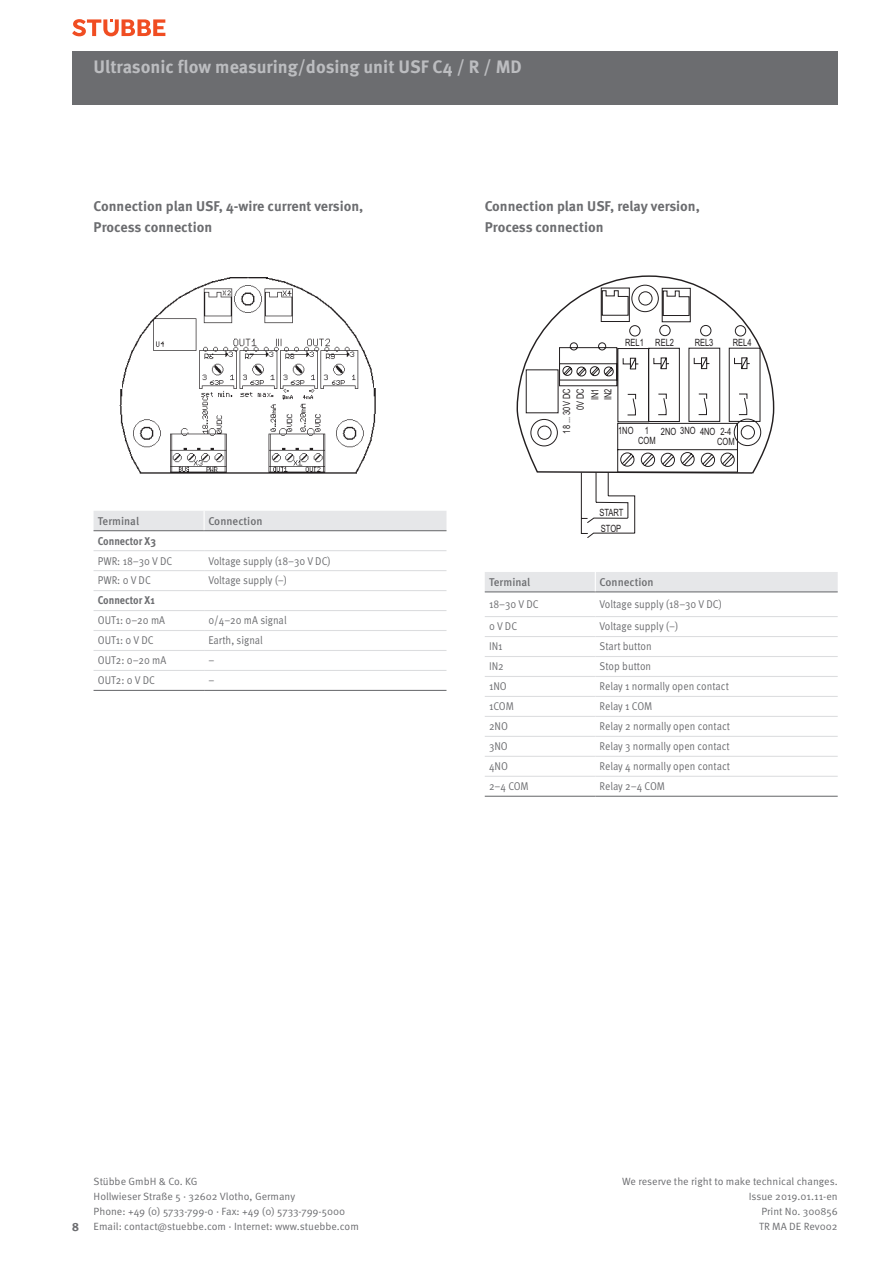
<style>
.page{position:relative;width:893px;height:1263px;background:#fff}
.page>*{position:absolute;margin:0;border:0;box-sizing:border-box;transform-origin:0 0}
.t1{font:700 18px "Meta Pro";color:#bcbdc0}
.t2{font:700 14.1px/21px "Meta Pro";letter-spacing:-.005em;color:#6c6d70}
.t3{font:700 12px "Meta Pro";color:#6c6d70}
.t4{font:11.25px "Meta Pro Norm";color:#6c6d70;scale:.9 1}
.t5{font:500 11.25px "Meta Pro";color:#6c6d70}
.t6{font:700 11.25px "Meta Pro";letter-spacing:-.02em;color:#6c6d70;scale:.9 1}
.t7{font:10.5px/15px "Meta Pro Norm";color:#6c6d70}
.t8{font:10.05px/9.6px "Arial";color:#231f20;scale:.75 1}
</style>
<div class="page">
<svg style="left:72px;top:19px;width:93px;height:17px"></svg>
<div style="left:72px;top:51px;width:766px;height:53px;background:#6c6d70"></div>
<hr style="left:94px;top:670px;width:110px;height:1px;background:#dcdddf">
<hr style="left:204px;top:670px;width:242px;height:1px;background:#dcdddf">
<hr style="left:94px;top:690px;width:110px;height:1px;background:#6c6d70">
<hr style="left:204px;top:690px;width:242px;height:1px;background:#6c6d70">
<div style="left:94px;top:511px;width:352px;height:20px;background:#e6e7e9"></div>
<hr style="left:204px;top:530px;width:242px;height:1px;background:#6c6d70">
<hr style="left:94px;top:550px;width:110px;height:1px;background:#dcdddf">
<hr style="left:94px;top:570px;width:110px;height:1px;background:#dcdddf">
<hr style="left:204px;top:570px;width:242px;height:1px;background:#dcdddf">
<hr style="left:94px;top:590px;width:110px;height:1px;background:#dcdddf">
<hr style="left:204px;top:590px;width:242px;height:1px;background:#dcdddf">
<hr style="left:94px;top:610px;width:110px;height:1px;background:#dcdddf">
<hr style="left:94px;top:630px;width:110px;height:1px;background:#dcdddf">
<hr style="left:204px;top:550px;width:242px;height:1px;background:#dcdddf">
<hr style="left:204px;top:610px;width:242px;height:1px;background:#dcdddf">
<hr style="left:204px;top:630px;width:242px;height:1px;background:#dcdddf">
<hr style="left:94px;top:650px;width:110px;height:1px;background:#dcdddf">
<hr style="left:204px;top:650px;width:242px;height:1px;background:#dcdddf">
<hr style="left:485px;top:776px;width:110px;height:1px;background:#dcdddf">
<hr style="left:595px;top:776px;width:243px;height:1px;background:#dcdddf">
<hr style="left:485px;top:796px;width:110px;height:1px;background:#6c6d70">
<hr style="left:595px;top:796px;width:243px;height:1px;background:#6c6d70">
<div style="left:485px;top:572px;width:353px;height:20px;background:#e6e7e9"></div>
<hr style="left:595px;top:591px;width:243px;height:1px;background:#6c6d70">
<hr style="left:485px;top:616px;width:110px;height:1px;background:#dcdddf">
<hr style="left:595px;top:616px;width:243px;height:1px;background:#dcdddf">
<hr style="left:485px;top:636px;width:110px;height:1px;background:#dcdddf">
<hr style="left:595px;top:636px;width:243px;height:1px;background:#dcdddf">
<hr style="left:485px;top:656px;width:110px;height:1px;background:#dcdddf">
<hr style="left:485px;top:676px;width:110px;height:1px;background:#dcdddf">
<hr style="left:485px;top:736px;width:110px;height:1px;background:#dcdddf">
<hr style="left:485px;top:756px;width:110px;height:1px;background:#dcdddf">
<hr style="left:595px;top:656px;width:243px;height:1px;background:#dcdddf">
<hr style="left:595px;top:676px;width:243px;height:1px;background:#dcdddf">
<hr style="left:485px;top:696px;width:110px;height:1px;background:#dcdddf">
<hr style="left:595px;top:696px;width:243px;height:1px;background:#dcdddf">
<hr style="left:485px;top:716px;width:110px;height:1px;background:#dcdddf">
<hr style="left:595px;top:716px;width:243px;height:1px;background:#dcdddf">
<hr style="left:595px;top:736px;width:243px;height:1px;background:#dcdddf">
<hr style="left:595px;top:756px;width:243px;height:1px;background:#dcdddf">
<img style="left:119px;top:277px;width:257px;height:197px">
<hr style="left:357px;top:472px;width:28px;height:2px;background:#fff">
<hr style="left:374px;top:276px;width:3px;height:107px;background:#fff">
<hr style="left:314px;top:277px;width:71px;height:1px;background:#fff">
<hr style="left:269px;top:277px;width:46px;height:1px;background:#fff">
<hr style="left:119px;top:276px;width:4px;height:86px;background:#fff">
<hr style="left:120px;top:361px;width:2px;height:26px;background:#fff">
<svg style="left:516px;top:275px;width:259px;height:184px"></svg>
<svg style="left:525px;top:284px;width:236px;height:254px"></svg>
<h1 class="t1" style="left:94px;top:53px;width:430px">Ultrasonic flow measuring/dosing unit USF C4 / R / MD</h1>
<p class="t2" style="left:94px;top:194px;width:271px">Connection plan USF, 4-wire current version,<br>Process connection</p>
<p class="t5" style="left:98px;top:512px;width:43px">Terminal</p>
<p class="t5" style="left:208px;top:512px;width:56px">Connection</p>
<p class="t6" style="left:98px;top:532px;width:66px">Connector X3</p>
<p class="t4" style="left:98px;top:552px;width:84px">PWR: 18–30 V DC</p>
<p class="t4" style="left:208px;top:552px;width:138px">Voltage supply (18–30 V DC)</p>
<p class="t4" style="left:98px;top:572px;width:60px">PWR: 0 V DC</p>
<p class="t4" style="left:208px;top:572px;width:89px">Voltage supply (–)</p>
<p class="t6" style="left:98px;top:592px;width:65px">Connector X1</p>
<p class="t4" style="left:98px;top:612px;width:76px">OUT1: 0–20 mA</p>
<p class="t4" style="left:208px;top:612px;width:89px">0/4–20 mA signal</p>
<p class="t4" style="left:98px;top:632px;width:64px">OUT1: 0 V DC</p>
<p class="t4" style="left:208px;top:632px;width:62px">Earth, signal</p>
<p class="t4" style="left:98px;top:652px;width:78px">OUT2: 0–20 mA</p>
<p class="t4" style="left:208px;top:652px;width:8px">–</p>
<p class="t4" style="left:98px;top:672px;width:65px">OUT2: 0 V DC</p>
<p class="t4" style="left:208px;top:672px;width:8px">–</p>
<p class="t2" style="left:485px;top:194px;width:217px">Connection plan USF, relay version,<br>Process connection</p>
<p class="t8" style="left:625px;top:337px;width:67px">REL1 REL2</p>
<p class="t8" style="left:695px;top:338px;width:27px">REL3</p>
<p class="t8" style="left:733px;top:338px;width:27px">REL4</p>
<p class="t8" style="left:560px;top:434px;width:62px;line-height:13.4px;text-align:right;rotate:-90deg">18 . . . 30V DC<br>0V DC</p>
<p class="t8" style="left:589px;top:400px;width:17px;line-height:13px;rotate:-90deg">IN1<br>IN2</p>
<p class="t8" style="left:638px;top:426px;width:25px;text-indent:-20px">1NO 1<br>COM</p>
<p class="t8" style="left:717px;top:426px;width:25px;line-height:10.4px;text-indent:-56px">2NO 3NO 4NO 2-4<br>COM</p>
<p class="t8" style="left:599px;top:504px;width:33px;line-height:15.9px">START<br>STOP</p>
<p class="t5" style="left:489px;top:573px;width:43px">Terminal</p>
<p class="t5" style="left:600px;top:573px;width:56px">Connection</p>
<p class="t4" style="left:489px;top:596px;width:57px">18–30 V DC</p>
<p class="t4" style="left:600px;top:596px;width:138px">Voltage supply (18–30 V DC)</p>
<p class="t4" style="left:489px;top:618px;width:33px">0 V DC</p>
<p class="t4" style="left:600px;top:618px;width:89px">Voltage supply (–)</p>
<p class="t4" style="left:489px;top:638px;width:17px">IN1</p>
<p class="t4" style="left:600px;top:638px;width:60px">Start button</p>
<p class="t4" style="left:489px;top:658px;width:18px">IN2</p>
<p class="t4" style="left:600px;top:658px;width:59px">Stop button</p>
<p class="t4" style="left:489px;top:678px;width:21px">1NO</p>
<p class="t4" style="left:600px;top:678px;width:145px">Relay 1 normally open contact</p>
<p class="t4" style="left:489px;top:698px;width:29px">1COM</p>
<p class="t4" style="left:600px;top:698px;width:60px">Relay 1 COM</p>
<p class="t4" style="left:489px;top:718px;width:23px">2NO</p>
<p class="t4" style="left:600px;top:718px;width:147px">Relay 2 normally open contact</p>
<p class="t4" style="left:489px;top:738px;width:22px">3NO</p>
<p class="t4" style="left:600px;top:738px;width:146px">Relay 3 normally open contact</p>
<p class="t4" style="left:489px;top:758px;width:23px">4NO</p>
<p class="t4" style="left:600px;top:758px;width:146px">Relay 4 normally open contact</p>
<p class="t4" style="left:489px;top:778px;width:46px">2–4 COM</p>
<p class="t4" style="left:600px;top:778px;width:74px">Relay 2–4 COM</p>
<p class="t3" style="left:72px;top:1217px;width:8px">8</p>
<p class="t7" style="left:94px;top:1173px;width:267px">Stübbe GmbH &amp; Co. KG<br>Hollwieser Straße 5 · 32602 Vlotho, Germany<br>Phone: +49 (0) 5733-799-0 · Fax: +49 (0) 5733-799-5000<br>Email: contact@stuebbe.com · Internet: www.stuebbe.com</p>
<p class="t7" style="left:622px;top:1173px;width:217px;text-align:right">We reserve the right to make technical changes.<br>Issue 2019.01.11-en<br>Print No. 300856<br>TR MA DE Rev002</p>
</div>
